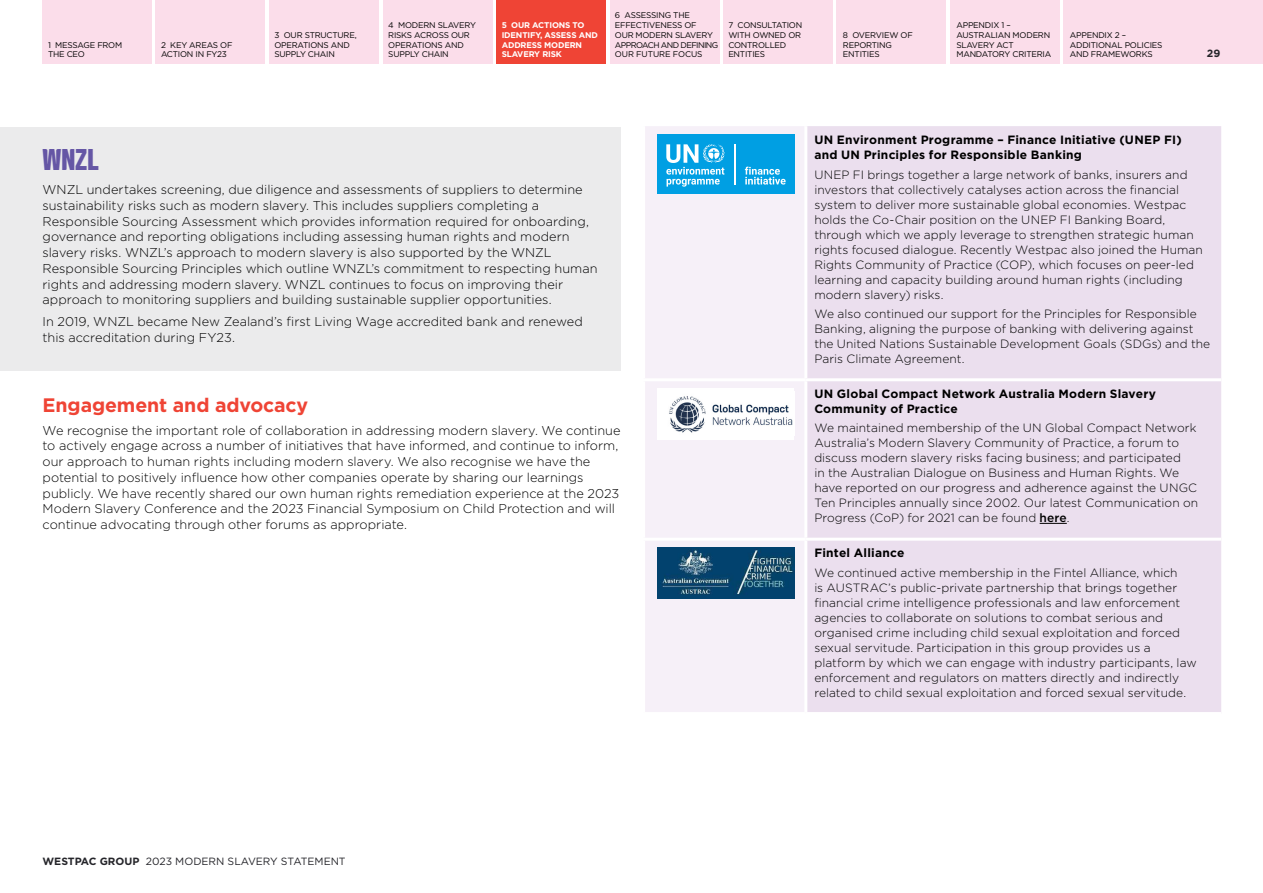
<style>
.page{position:relative;width:1263px;height:893px;background:#fff}
.page>*{position:absolute;margin:0;border:0;box-sizing:border-box;transform-origin:0 0}
.t1{font:700 30px "Westpac";color:#6556a5}
.t2{font:700 19.5px "Gotham";letter-spacing:-.005em;color:#ef4435}
.t3{font:300 12.75px/15.8px "Gotham";color:#000}
.t4{font:300 12px/15px "Gotham";letter-spacing:.005em;color:#000}
.t5{font:700 12px/15px "Gotham";letter-spacing:.02em;color:#000}
.t6{font:10.5px "Gotham";color:#25252a}
.t7{font:700 10.5px "Gotham";color:#25252a}
.t8{font:8.25px/9.8px "Gotham";letter-spacing:-.025em;color:#000}
.t9{font:700 8.25px/9.8px "Gotham";letter-spacing:-.02em;color:#fff}
.s1{font-weight:700}
.s2{font-weight:500}
</style>
<div class="page">
<div style="left:645px;top:126px;width:159px;height:586px;background:#f6f0f8"></div>
<div style="left:807px;top:126px;width:414px;height:586px;background:#ebdfee"></div>
<hr style="left:806px;top:378px;width:415px;height:3px;background:#fff">
<hr style="left:806px;top:538px;width:415px;height:3px;background:#fff">
<hr style="left:642px;top:378px;width:164px;height:3px;background:#fff">
<hr style="left:642px;top:538px;width:164px;height:3px;background:#fff">
<div style="left:658px;top:135px;width:136px;height:59px;background:#009fe3"></div>
<svg style="left:666px;top:144px;width:59px;height:43px"></svg>
<svg style="left:745px;top:167px;width:41px;height:18px"></svg>
<hr style="left:734px;top:144px;width:1px;height:40px;background:#fff">
<div style="left:658px;top:388px;width:136px;height:51px;background:#fff"></div>
<img style="left:669px;top:396px;width:124px;height:37px">
<svg style="left:1040px;top:523px;width:27px;height:1px"></svg>
<img style="left:658px;top:548px;width:136px;height:51px">
<div style="left:0;top:128px;width:621px;height:243px;background:#ebebec"></div>
<div style="left:610px;top:0;width:109px;height:64px;background:#fbddea"></div>
<div style="left:723px;top:0;width:110px;height:64px;background:#fbddea"></div>
<div style="left:836px;top:0;width:110px;height:64px;background:#fbddea"></div>
<div style="left:950px;top:0;width:110px;height:64px;background:#fbddea"></div>
<div style="left:1063px;top:0;width:200px;height:64px;background:#fbddea"></div>
<div style="left:383px;top:0;width:109px;height:64px;background:#fbddea"></div>
<div style="left:269px;top:0;width:110px;height:64px;background:#fbddea"></div>
<div style="left:156px;top:0;width:109px;height:64px;background:#fbddea"></div>
<div style="left:43px;top:0;width:109px;height:64px;background:#fbddea"></div>
<div style="left:496px;top:0;width:110px;height:64px;background:#ef4435"></div>
<p class="t8" style="left:615px;top:10px;width:105px">6 ASSESSING THE<br>EFFECTIVENESS OF<br>OUR MODERN SLAVERY<br>APPROACH AND DEFINING<br>OUR FUTURE FOCUS</p>
<p class="t8" style="left:728px;top:20px;width:75px">7 CONSULTATION<br>WITH OWNED OR<br>CONTROLLED<br>ENTITIES</p>
<p class="t8" style="left:843px;top:30px;width:71px">8 OVERVIEW OF<br>REPORTING<br>ENTITIES</p>
<p class="t8" style="left:956px;top:20px;width:96px">APPENDIX 1 –<br>AUSTRALIAN MODERN<br>SLAVERY ACT<br>MANDATORY CRITERIA</p>
<p class="t8" style="left:1070px;top:30px;width:94px">APPENDIX 2 –<br>ADDITIONAL POLICIES<br>AND FRAMEWORKS</p>
<p class="t8" style="left:388px;top:20px;width:89px">4 MODERN SLAVERY<br>RISKS ACROSS OUR<br>OPERATIONS AND<br>SUPPLY CHAIN</p>
<p class="t9" style="left:502px;top:20px;width:98px">5 OUR ACTIONS TO<br>IDENTIFY, ASSESS AND<br>ADDRESS MODERN<br>SLAVERY RISK</p>
<p class="t8" style="left:274px;top:30px;width:84px">3 OUR STRUCTURE,<br>OPERATIONS AND<br>SUPPLY CHAIN</p>
<p class="t8" style="left:48px;top:40px;width:76px">1 MESSAGE FROM<br>THE CEO</p>
<p class="t7" style="left:1207px;top:47px;width:15px">29</p>
<p class="t8" style="left:161px;top:40px;width:73px">2 KEY AREAS OF<br>ACTION IN FY23</p>
<h1 class="t1" style="left:43px;top:141px;width:58px">WNZL</h1>
<p class="t3" style="left:43px;top:181px;width:556px">WNZL undertakes screening, due diligence and assessments of suppliers to determine sustainability risks such as modern slavery. This includes suppliers completing a Responsible Sourcing Assessment which provides information required for onboarding, governance and reporting obligations including assessing human rights and modern slavery risks. WNZL’s approach to modern slavery is also supported by the WNZL Responsible Sourcing Principles which outline WNZL’s commitment to respecting human rights and addressing modern slavery. WNZL continues to focus on improving their approach to monitoring suppliers and building sustainable supplier opportunities.</p>
<p class="t3" style="left:43px;top:314px;width:542px">In 2019, WNZL became New Zealand’s first Living Wage accredited bank and renewed this accreditation during FY23.</p>
<h2 class="t2" style="left:43px;top:393px;width:267px">Engagement and advocacy</h2>
<p class="t3" style="left:43px;top:422px;width:580px">We recognise the important role of collaboration in addressing modern slavery. We continue to actively engage across a number of initiatives that have informed, and continue to inform, our approach to human rights including modern slavery. We also recognise we have the potential to positively influence how other companies operate by sharing our learnings publicly. We have recently shared our own human rights remediation experience at the 2023<br>Modern Slavery Conference and the 2023 Financial Symposium on Child Protection and will continue advocating through other forums as appropriate.</p>
<p class="t6" style="left:43px;top:855px;width:305px"><span class="s1">WESTPAC GROUP</span> 2023 MODERN SLAVERY STATEMENT</p>
<p class="t5" style="left:814px;top:132px;width:369px">UN Environment Programme – Finance Initiative (UNEP FI) and UN Principles for Responsible Banking</p>
<p class="t4" style="left:814px;top:166px;width:390px">UNEP FI brings together a large network of banks, insurers and investors that collectively catalyses action across the financial system to deliver more sustainable global economies. Westpac holds the Co-Chair position on the UNEP FI Banking Board, through which we apply leverage to strengthen strategic human rights focused dialogue. Recently Westpac also joined the Human Rights Community of Practice (COP), which focuses on peer-led learning and capacity building around human rights (including modern slavery) risks.</p>
<p class="t4" style="left:814px;top:306px;width:397px">We also continued our support for the Principles for Responsible Banking, aligning the purpose of banking with delivering against the United Nations Sustainable Development Goals (SDGs) and the Paris Climate Agreement.</p>
<p class="t5" style="left:814px;top:386px;width:343px">UN Global Compact Network Australia Modern Slavery<br>Community of Practice</p>
<p class="t4" style="left:814px;top:420px;width:385px">We maintained membership of the UN Global Compact Network Australia’s Modern Slavery Community of Practice, a forum to discuss modern slavery risks facing business; and participated<br>in the Australian Dialogue on Business and Human Rights. We have reported on our progress and adherence against the UNGC Ten Principles annually since 2002. Our latest Communication on Progress (CoP) for 2021 can be found <span class="s2">here</span>.</p>
<p class="t5" style="left:814px;top:545px;width:92px">Fintel Alliance</p>
<p class="t4" style="left:814px;top:564px;width:384px">We continued active membership in the Fintel Alliance, which<br>is AUSTRAC’s public-private partnership that brings together financial crime intelligence professionals and law enforcement agencies to collaborate on solutions to combat serious and organised crime including child sexual exploitation and forced sexual servitude. Participation in this group provides us a platform by which we can engage with industry participants, law enforcement and regulators on matters directly and indirectly related to child sexual exploitation and forced sexual servitude.</p>
</div>
